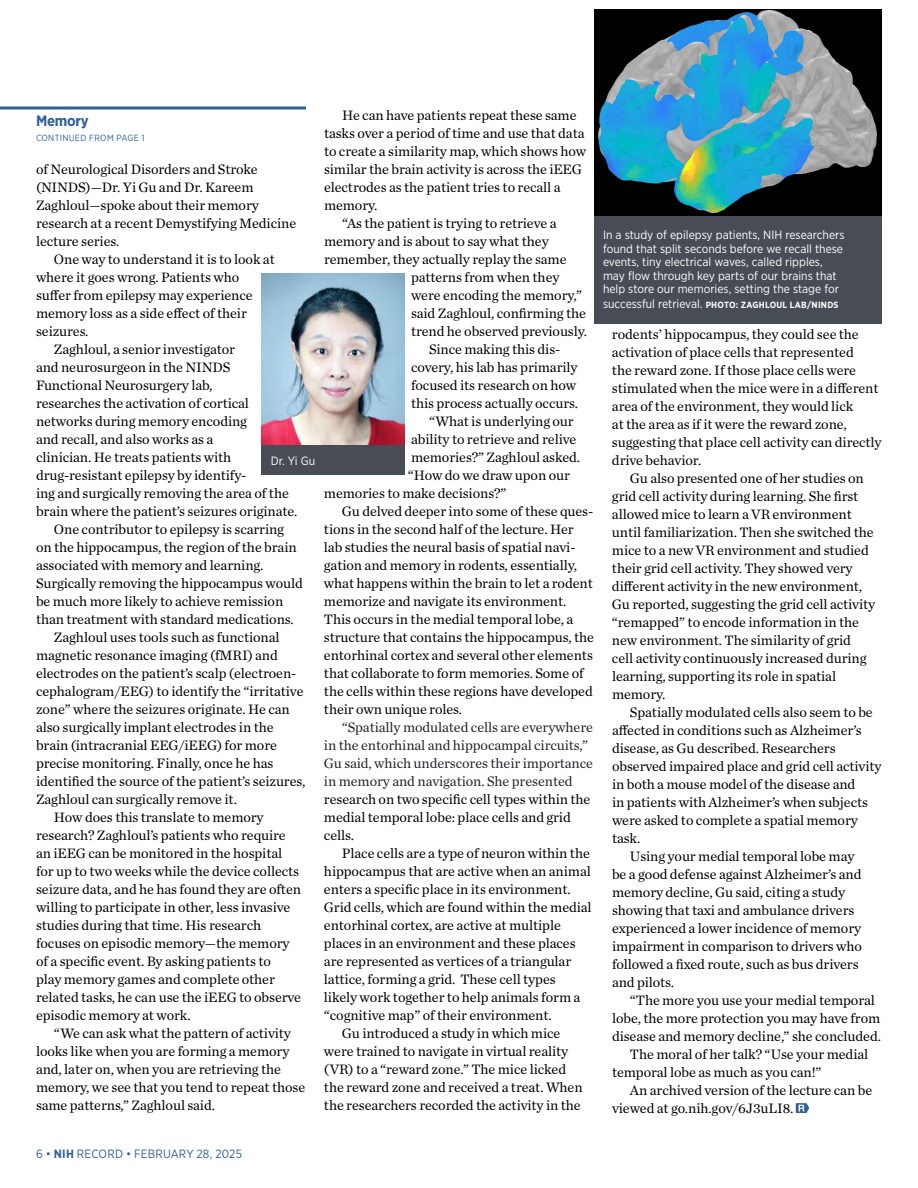
<style>
.page{position:relative;width:918px;height:1188px;background:#fff}
.page>*{position:absolute;margin:0;border:0;box-sizing:border-box;transform-origin:0 0}
.Head_2_Subheads_Body_1{font:700 15px "Gotham Narrow";letter-spacing:-.015em;color:#316094}
.Body_1{font:14.25px/18px "Chronicle Text G1";letter-spacing:-.005em;color:#000}
.Body_1-2{font:14.25px/18px "Chronicle Text G1";letter-spacing:-.005em;color:#212529}
.Photo_caption_reverse{font:12px/13.5px "Gotham Narrow";color:#fff}
.t1{font:12px "Gotham Narrow";letter-spacing:.01em;color:#316094}
.Photo_caption_reverse-2{font:700 9px "Gotham Narrow";letter-spacing:.03em;color:#fff}
.Page_jump{font:9px "Gotham Narrow";letter-spacing:.03em;color:#316094}
.s1{color:#000}
.s2{font-weight:400;font-size:12px}
.s3{font-weight:700}
</style>
<div class="page">
<svg style="left:0;top:106px;width:306px;height:4px"></svg>
<img style="left:594px;top:9px;width:287px;height:208px">
<div style="left:594px;top:217px;width:287px;height:107px;background:#474c55"></div>
<img style="left:262px;top:273px;width:143px;height:173px">
<div style="left:262px;top:446px;width:143px;height:29px;background:#474c55"></div>
<svg style="left:796px;top:1103px;width:13px;height:10px"></svg>
<p class="Head_2_Subheads_Body_1" style="left:36px;top:111px;width:54px">Memory</p>
<p class="Page_jump" style="left:36px;top:132px;width:110px">CONTINUED FROM PAGE 1</p>
<p class="Body_1" style="left:36px;top:159px;width:262px">of Neurological Disorders and Stroke (NINDS)—Dr. Yi Gu and Dr. Kareem Zaghloul—spoke about their memory research at a recent Demystifying Medicine lecture series.</p>
<p class="Body_1" style="left:36px;top:249px;width:240px;text-indent:18px">One way to understand it is to look at where it goes wrong. Patients who suffer from epilepsy may experience memory loss as a side effect of their seizures.</p>
<p class="Body_1" style="left:36px;top:339px;width:263px;text-indent:18px">Zaghloul, a senior investigator<br>and neurosurgeon in the NINDS Functional Neurosurgery lab,<br>researches the activation of cortical networks during memory encoding<br>and recall, and also works as a<br>clinician. He treats patients with drug-resistant epilepsy by identify-<br>ing and surgically removing the area of the brain where the patient’s seizures originate.</p>
<p class="Body_1" style="left:36px;top:519px;width:268px;text-indent:18px">One contributor to epilepsy is scarring on the hippocampus, the region of the brain associated with memory and learning.<br>Surgically removing the hippocampus would be much more likely to achieve remission than treatment with standard medications.</p>
<p class="Body_1" style="left:36px;top:627px;width:271px;text-indent:18px">Zaghloul uses tools such as functional magnetic resonance imaging (fMRI) and electrodes on the patient’s scalp (electroen&shy;cephalogram/EEG) to identify the “irritative zone” where the seizures originate. He can also surgically implant electrodes in the brain (intracranial EEG/iEEG) for more precise monitoring. Finally, once he has identified the source of the patient’s seizures, Zaghloul can surgically remove it.</p>
<p class="Body_1" style="left:36px;top:807px;width:267px;text-indent:18px">How does this translate to memory research? Zaghloul’s patients who require an iEEG can be monitored in the hospital for up to two weeks while the device collects seizure data, and he has found they are often willing to participate in other, less invasive studies during that time. His research focuses on episodic memory—the memory of a specific event. By asking patients to<br>play memory games and complete other related tasks, he can use the iEEG to observe episodic memory at work.</p>
<p class="Body_1" style="left:36px;top:1023px;width:271px;text-indent:18px">“We can ask what the pattern of activity looks like when you are forming a memory and, later on, when you are retrieving the memory, we see that you tend to repeat those same patterns,” Zaghloul said.</p>
<p class="Photo_caption_reverse" style="left:271px;top:454px;width:46px">Dr. Yi Gu</p>
<p class="Body_1" style="left:324px;top:105px;width:264px;text-indent:18px">He can have patients repeat these same tasks over a period of time and use that data to create a similarity map, which shows how similar the brain activity is across the iEEG electrodes as the patient tries to recall a memory.</p>
<p class="Body_1" style="left:342px;top:213px;width:216px">“As the patient is trying to retrieve a</p>
<p class="Body_1" style="left:324px;top:231px;width:226px">memory and is about to say what they</p>
<p class="Body_1" style="left:324px;top:249px;width:244px">remember, they actually replay the same</p>
<p class="Body_1" style="left:411px;top:267px;width:150px">patterns from when they</p>
<p class="Body_1" style="left:411px;top:285px;width:173px">were encoding the memory,”</p>
<p class="Body_1" style="left:411px;top:303px;width:177px">said Zaghloul, confirming the</p>
<p class="Body_1" style="left:411px;top:321px;width:178px">trend he observed previously.</p>
<p class="Body_1" style="left:411px;top:339px;width:169px;text-align:center">Since making this dis&shy;covery, his lab has primarily focused its research on how this process actually occurs.</p>
<p class="Body_1" style="left:429px;top:411px;width:146px">“What is underlying our</p>
<p class="Body_1" style="left:411px;top:429px;width:167px">ability to retrieve and relive</p>
<p class="Body_1" style="left:411px;top:447px;width:171px">memories?” Zaghloul asked.</p>
<p class="Body_1" style="left:408px;top:465px;width:164px">“How do we draw upon our</p>
<p class="Body_1" style="left:324px;top:483px;width:184px">memories to make decisions?”</p>
<p class="Body_1" style="left:324px;top:501px;width:272px;text-indent:18px">Gu delved deeper into some of these ques&shy;tions in the second half of the lecture. Her lab studies the neural basis of spatial navi&shy;gation and memory in rodents, essentially, what happens within the brain to let a rodent memorize and navigate its environment.<br>This occurs in the medial temporal lobe, a structure that contains the hippocampus, the entorhinal cortex and several other elements that collaborate to form memories. Some of the cells within these regions have developed their own unique roles.</p>
<p class="Body_1-2" style="left:324px;top:717px;width:271px;text-indent:18px">“Spatially modulated cells are everywhere in the entorhinal and hippocampal circuits,” Gu said, which underscores their importance in memory and navigation. She presented <span class="s1">research on two specific cell types within the medial temporal lobe: place cells and grid cells.</span></p>
<p class="Body_1" style="left:324px;top:843px;width:269px;text-indent:18px">Place cells are a type of neuron within the hippocampus that are active when an animal enters a specific place in its environment.<br>Grid cells, which are found within the medial entorhinal cortex, are active at multiple places in an environment and these places are represented as vertices of a triangular lattice, forming a grid. These cell types likely work together to help animals form a “cognitive map” of their environment.</p>
<p class="Body_1" style="left:324px;top:1023px;width:260px;text-indent:18px">Gu introduced a study in which mice were trained to navigate in virtual reality (VR) to a “reward zone.” The mice licked the reward zone and received a treat. When the researchers recorded the activity in the</p>
<p class="Photo_caption_reverse" style="left:603px;top:228px;width:243px">In a study of epilepsy patients, NIH researchers found that split seconds before we recall these events, tiny electrical waves, called ripples, may flow through key parts of our brains that help store our memories, setting the stage for</p>
<p class="Photo_caption_reverse-2" style="left:603px;top:299px;width:237px"><span class="s2">successful retrieval.</span> PHOTO: ZAGHLOUL LAB/NINDS</p>
<p class="Body_1" style="left:612px;top:324px;width:271px">rodents’ hippocampus, they could see the activation of place cells that represented<br>the reward zone. If those place cells were stimulated when the mice were in a different area of the environment, they would lick<br>at the area as if it were the reward zone, suggesting that place cell activity can directly drive behavior.</p>
<p class="Body_1" style="left:612px;top:468px;width:265px;text-indent:18px">Gu also presented one of her studies on grid cell activity during learning. She first allowed mice to learn a VR environment until familiarization. Then she switched the mice to a new VR environment and studied their grid cell activity. They showed very different activity in the new environment, Gu reported, suggesting the grid cell activity “remapped” to encode information in the new environment. The similarity of grid cell activity continuously increased during learning, supporting its role in spatial memory.</p>
<p class="Body_1" style="left:612px;top:702px;width:271px;text-indent:18px">Spatially modulated cells also seem to be affected in conditions such as Alzheimer’s disease, as Gu described. Researchers observed impaired place and grid cell activity in both a mouse model of the disease and<br>in patients with Alzheimer’s when subjects were asked to complete a spatial memory task.</p>
<p class="Body_1" style="left:612px;top:846px;width:252px;text-indent:18px">Using your medial temporal lobe may be a good defense against Alzheimer’s and memory decline, Gu said, citing a study showing that taxi and ambulance drivers experienced a lower incidence of memory impairment in comparison to drivers who followed a fixed route, such as bus drivers and pilots.</p>
<p class="Body_1" style="left:612px;top:990px;width:271px;text-indent:18px">“The more you use your medial temporal lobe, the more protection you may have from disease and memory decline,” she concluded.</p>
<p class="Body_1" style="left:612px;top:1044px;width:258px;text-indent:18px">The moral of her talk? “Use your medial temporal lobe as much as you can!”</p>
<p class="Body_1" style="left:612px;top:1080px;width:262px;text-indent:18px">An archived version of the lecture can be viewed at go.nih.gov/6J3uLI8.</p>
<p class="t1" style="left:36px;top:1146px;width:208px">6 • <span class="s3">NIH</span> RECORD • FEBRUARY 28, 2025</p>
</div>
